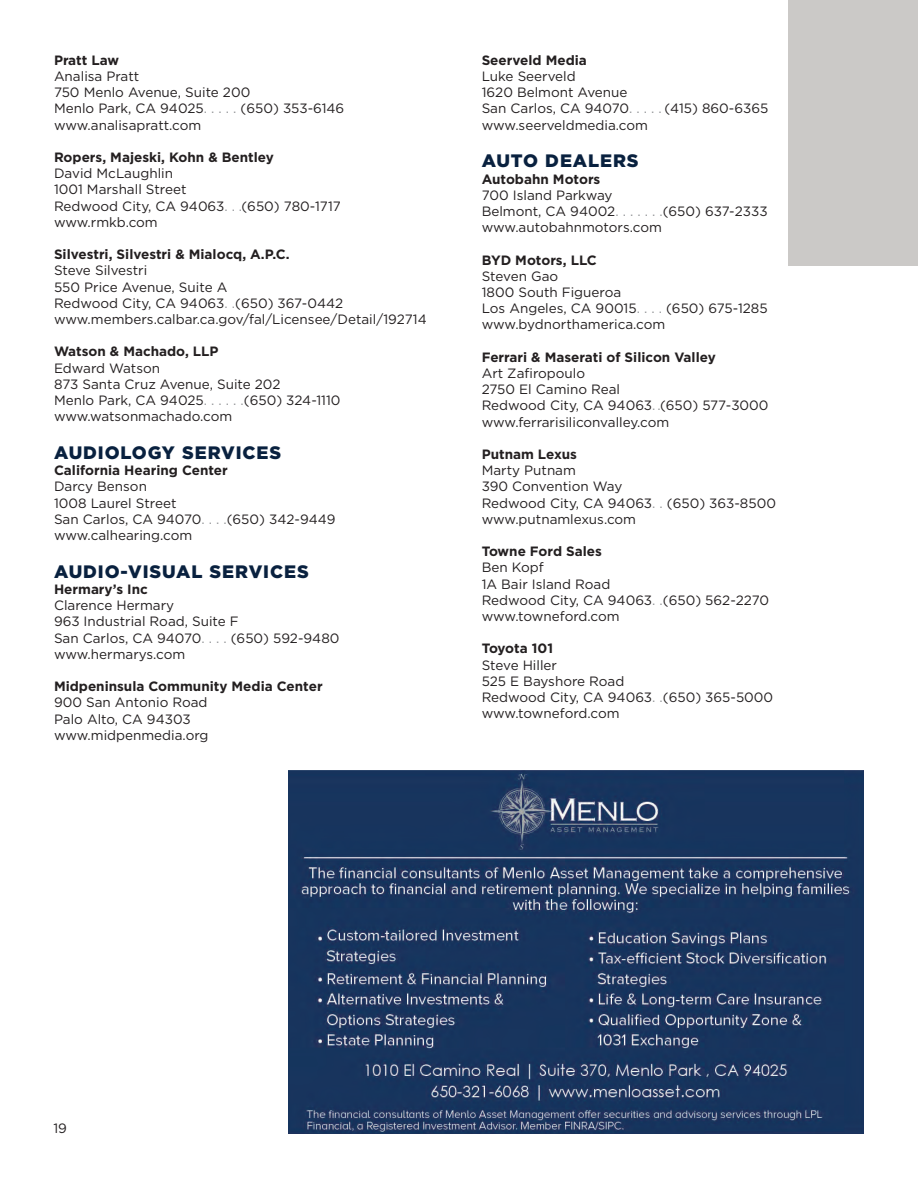
<style>
.page{position:relative;width:918px;height:1188px;background:#fff}
.page>*{position:absolute;margin:0;border:0;box-sizing:border-box;transform-origin:0 0}
.Subhead{font:900 18px "Gotham";letter-spacing:.05em;color:#09213f}
.t1{font:13.5px "Gotham";color:#231f20}
.t2{font:700 13.5px "Gotham";color:#231f20}
.s1{color:#939598}
</style>
<div class="page">
<div style="left:788px;top:0;width:130px;height:266px;background:#cbc9c7"></div>
<img style="left:288px;top:771px;width:576px;height:363px">
<p class="t2" style="left:54px;top:51px;width:67px">Pratt Law</p>
<p class="t1" style="left:54px;top:68px;width:87px">Analisa Pratt</p>
<p class="t1" style="left:54px;top:84px;width:198px">750 Menlo Avenue, Suite 200</p>
<p class="t1" style="left:54px;top:100px;width:292px">Menlo Park, CA 94025<span class="s1">. . . . .</span> (650) 353-6146</p>
<p class="t1" style="left:54px;top:116px;width:149px">www.analisapratt.com</p>
<p class="t2" style="left:54px;top:148px;width:222px">Ropers, Majeski, Kohn &amp; Bentley</p>
<p class="t1" style="left:54px;top:165px;width:121px">David McLaughlin</p>
<p class="t1" style="left:54px;top:181px;width:134px">1001 Marshall Street</p>
<p class="t1" style="left:54px;top:197px;width:288px">Redwood City, CA 94063<span class="s1">. . .</span>(650) 780-1717</p>
<p class="t1" style="left:54px;top:213px;width:105px">www.rmkb.com</p>
<p class="t2" style="left:54px;top:245px;width:237px">Silvestri, Silvestri &amp; Mialocq, A.P.C.</p>
<p class="t1" style="left:54px;top:262px;width:95px">Steve Silvestri</p>
<p class="t1" style="left:54px;top:278px;width:175px">550 Price Avenue, Suite A</p>
<p class="t1" style="left:54px;top:294px;width:291px">Redwood City, CA 94063<span class="s1">. .</span>(650) 367-0442</p>
<p class="t1" style="left:54px;top:311px;width:374px">www.members.calbar.ca.gov/fal/Licensee/Detail/192714</p>
<p class="t2" style="left:54px;top:343px;width:166px">Watson &amp; Machado, LLP</p>
<p class="t1" style="left:54px;top:359px;width:108px">Edward Watson</p>
<p class="t1" style="left:54px;top:375px;width:228px">873 Santa Cruz Avenue, Suite 202</p>
<p class="t1" style="left:54px;top:392px;width:288px">Menlo Park, CA 94025<span class="s1">. . . . . .</span>(650) 324-1110</p>
<p class="t1" style="left:54px;top:408px;width:180px">www.watsonmachado.com</p>
<p class="Subhead" style="left:54px;top:440px;width:229px">AUDIOLOGY SERVICES</p>
<p class="t2" style="left:54px;top:461px;width:175px">California Hearing Center</p>
<p class="t1" style="left:54px;top:478px;width:95px">Darcy Benson</p>
<p class="t1" style="left:54px;top:494px;width:124px">1008 Laurel Street</p>
<p class="t1" style="left:54px;top:510px;width:283px">San Carlos, CA 94070<span class="s1">. . . .</span>(650) 342-9449</p>
<p class="t1" style="left:54px;top:527px;width:140px">www.calhearing.com</p>
<p class="Subhead" style="left:54px;top:559px;width:256px">AUDIO-VISUAL SERVICES</p>
<p class="t2" style="left:54px;top:580px;width:95px">Hermary’s Inc</p>
<p class="t1" style="left:54px;top:597px;width:122px">Clarence Hermary</p>
<p class="t1" style="left:54px;top:613px;width:186px">963 Industrial Road, Suite F</p>
<p class="t1" style="left:54px;top:629px;width:287px">San Carlos, CA 94070<span class="s1">. . . .</span> (650) 592-9480</p>
<p class="t1" style="left:54px;top:645px;width:133px">www.hermarys.com</p>
<p class="t2" style="left:54px;top:677px;width:270px">Midpeninsula Community Media Center</p>
<p class="t1" style="left:54px;top:694px;width:155px">900 San Antonio Road</p>
<p class="t1" style="left:54px;top:710px;width:138px">Palo Alto, CA 94303</p>
<p class="t1" style="left:54px;top:726px;width:156px">www.midpenmedia.org</p>
<p class="t2" style="left:482px;top:51px;width:107px">Seerveld Media</p>
<p class="t1" style="left:482px;top:68px;width:96px">Luke Seerveld</p>
<p class="t1" style="left:482px;top:84px;width:147px">1620 Belmont Avenue</p>
<p class="t1" style="left:482px;top:100px;width:288px">San Carlos, CA 94070<span class="s1">. . . . .</span> (415) 860-6365</p>
<p class="t1" style="left:482px;top:116px;width:168px">www.seerveldmedia.com</p>
<p class="Subhead" style="left:482px;top:149px;width:158px">AUTO DEALERS</p>
<p class="t2" style="left:482px;top:170px;width:120px">Autobahn Motors</p>
<p class="t1" style="left:482px;top:186px;width:132px">700 Island Parkway</p>
<p class="t1" style="left:482px;top:203px;width:288px">Belmont, CA 94002<span class="s1">. . . . . . .</span>(650) 637-2333</p>
<p class="t1" style="left:482px;top:219px;width:182px">www.autobahnmotors.com</p>
<p class="t2" style="left:482px;top:251px;width:117px">BYD Motors, LLC</p>
<p class="t1" style="left:482px;top:267px;width:78px">Steven Gao</p>
<p class="t1" style="left:482px;top:284px;width:141px">1800 South Figueroa</p>
<p class="t1" style="left:482px;top:300px;width:288px">Los Angeles, CA 90015<span class="s1">. . . .</span> (650) 675-1285</p>
<p class="t1" style="left:482px;top:316px;width:185px">www.bydnorthamerica.com</p>
<p class="t2" style="left:482px;top:348px;width:236px">Ferrari &amp; Maserati of Silicon Valley</p>
<p class="t1" style="left:482px;top:365px;width:105px">Art Zafiropoulo</p>
<p class="t1" style="left:482px;top:381px;width:140px">2750 El Camino Real</p>
<p class="t1" style="left:482px;top:397px;width:288px">Redwood City, CA 94063<span class="s1">. .</span>(650) 577-3000</p>
<p class="t1" style="left:482px;top:413px;width:189px">www.ferrarisiliconvalley.com</p>
<p class="t2" style="left:482px;top:445px;width:97px">Putnam Lexus</p>
<p class="t1" style="left:482px;top:462px;width:96px">Marty Putnam</p>
<p class="t1" style="left:482px;top:478px;width:142px">390 Convention Way</p>
<p class="t1" style="left:482px;top:494px;width:296px">Redwood City, CA 94063<span class="s1">. .</span> (650) 363-8500</p>
<p class="t1" style="left:482px;top:510px;width:156px">www.putnamlexus.com</p>
<p class="t2" style="left:482px;top:542px;width:122px">Towne Ford Sales</p>
<p class="t1" style="left:482px;top:559px;width:64px">Ben Kopf</p>
<p class="t1" style="left:482px;top:575px;width:130px">1A Bair Island Road</p>
<p class="t1" style="left:482px;top:591px;width:289px">Redwood City, CA 94063<span class="s1">. .</span>(650) 562-2270</p>
<p class="t1" style="left:482px;top:608px;width:139px">www.towneford.com</p>
<p class="t2" style="left:482px;top:640px;width:73px">Toyota 101</p>
<p class="t1" style="left:482px;top:656px;width:77px">Steve Hiller</p>
<p class="t1" style="left:482px;top:672px;width:144px">525 E Bayshore Road</p>
<p class="t1" style="left:482px;top:689px;width:293px">Redwood City, CA 94063<span class="s1">. .</span>(650) 365-5000</p>
<p class="t1" style="left:482px;top:705px;width:139px">www.towneford.com</p>
<p class="t1" style="left:53px;top:1120px;width:15px">19</p>
</div>
